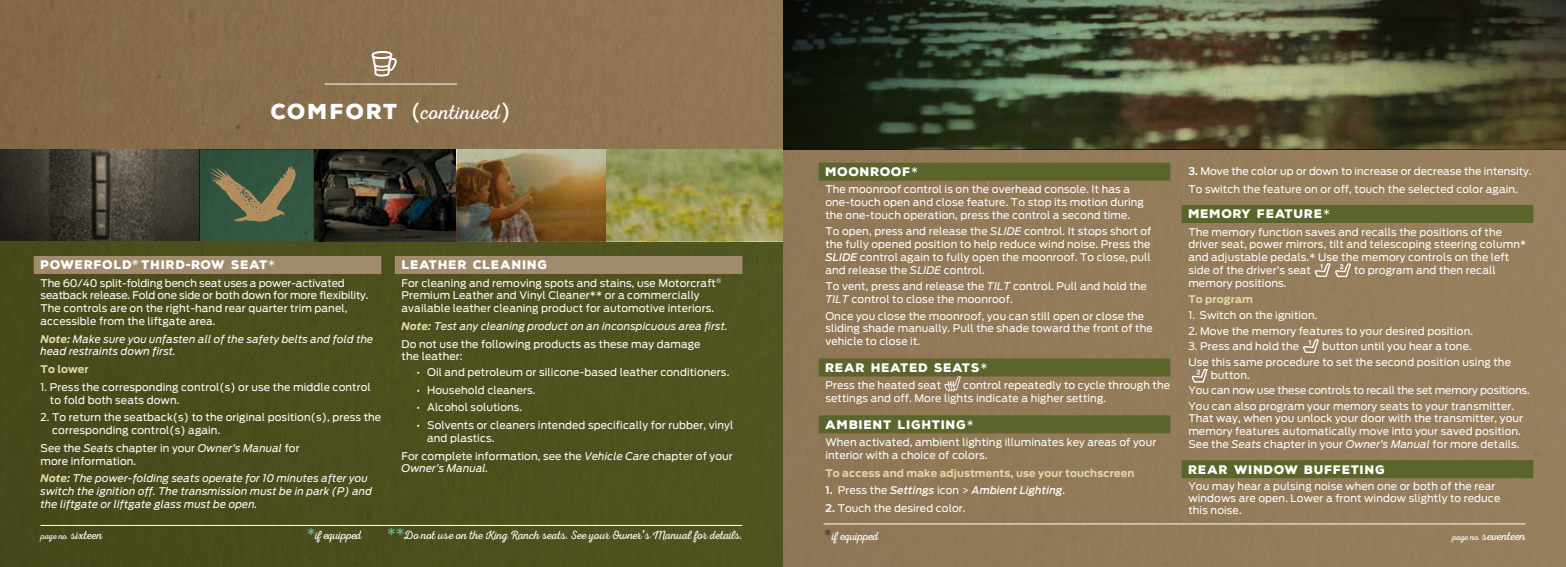
<style>
.page{position:relative;width:1566px;height:567px;background:#fff}
.page>*{position:absolute;margin:0;border:0;box-sizing:border-box;transform-origin:0 0}
.t1{font:21px "Nexa Rust Script L 00";letter-spacing:.025em;color:#fff}
.t2{font:900 12px "Nexa Rust Sans";letter-spacing:.06em;color:#fff}
.t3{font:12px "Nexa Rust Script L 00";letter-spacing:-.005em;color:#fff}
.t4{font:10.5px/12.8px "Ford Antenna";letter-spacing:.01em;color:#fff}
.t5{font:italic 10.5px/12.8px "Ford Antenna";letter-spacing:.01em;color:#fff}
.t6{font:10.5px/12.8px "Ford Antenna";letter-spacing:-.01em;color:#fff}
.t7{font:700 10.5px "Ford Antenna";letter-spacing:.01em;color:#e0d9a5}
.t8{font:italic 500 10.5px "Ford Antenna";letter-spacing:.01em;color:#fff}
.t9{font:9px "Nexa Rust Script L 00";color:#fff}
.s1{font-family:"Nexa Rust Sans";font-weight:900}
.s2{font-family:"Ford Antenna"}
.s3{font-family:"Ford Antenna";font-weight:400}
.s4{font-weight:700;color:#e3dcad}
.s5{font-style:italic}
.s6{font-style:normal}
.s7{font-weight:500;font-style:italic}
.s8{font-weight:600;font-style:normal}
.s9{font-weight:400;font-style:normal}
.s10{font-weight:600}
.s11{font-size:12px}
.s12{font-family:"Ford Antenna";font-size:15px;color:#74b4a9}
.s13{font-family:"Ford Antenna";font-size:15px;color:#414042}
.s14{font-size:9px}
</style>
<div class="page">
<img style="left:783px;top:0;width:783px;height:567px">
<img style="left:0;top:0;width:783px;height:567px">
<svg style="left:371px;top:51px;width:27px;height:26px"></svg>
<hr style="left:325px;top:84px;width:132px;height:1px;background:#fff">
<hr style="left:824px;top:524px;width:702px;height:1px;background:#fff">
<hr style="left:40px;top:525px;width:702px;height:1px;background:#fff">
<img style="left:457px;top:150px;width:149px;height:91px">
<div style="left:819px;top:163px;width:351px;height:18px;background:#5b642b"></div>
<div style="left:819px;top:358px;width:351px;height:18px;background:#5b642b"></div>
<div style="left:819px;top:415px;width:351px;height:18px;background:#5b642b"></div>
<img style="left:944px;top:376px;width:17px;height:16px">
<div style="left:1182px;top:205px;width:351px;height:18px;background:#5b642b"></div>
<div style="left:1182px;top:460px;width:351px;height:18px;background:#5b642b"></div>
<svg style="left:1314px;top:263px;width:37px;height:15px"></svg>
<svg style="left:1302px;top:338px;width:17px;height:16px"></svg>
<svg style="left:1191px;top:369px;width:17px;height:15px"></svg>
<div style="left:34px;top:256px;width:347px;height:18px;background:#a18b6d"></div>
<div style="left:395px;top:256px;width:347px;height:18px;background:#a18b6d"></div>
<h1 class="t1" style="left:271px;top:100px;width:241px"><span class="s1">COMFORT</span> <span class="s2">(</span>continued<span class="s2">)</span></h1>
<p class="t2" style="left:41px;top:257px;width:236px">POWERFOLD<sup>®</sup> THIRD<span class="s2">-</span>ROW SEAT<span class="s3">*</span></p>
<p class="t6" style="left:40px;top:275px;width:330px">The 60/40 split-folding bench seat uses a power-activated seatback release. Fold one side or both down for more flexibility.<br>The controls are on the right-hand rear quarter trim panel, accessible from the liftgate area.</p>
<p class="t5" style="left:40px;top:331px;width:334px"><span class="s4">Note:</span> Make sure you unfasten all of the safety belts and fold the head restraints down first.</p>
<p class="t7" style="left:40px;top:360px;width:50px">To lower</p>
<p class="t4" style="left:50px;top:380px;width:322px;text-indent:-9px">1. Press the corresponding control(s) or use the middle control to fold both seats down.</p>
<p class="t4" style="left:52px;top:410px;width:331px;text-indent:-12px">2. To return the seatback(s) to the original position(s), press the corresponding control(s) again.</p>
<p class="t4" style="left:40px;top:441px;width:261px">See the <span class="s5">Seats</span> chapter in your <span class="s5">Owner’s Manual</span> for more information.</p>
<p class="t5" style="left:40px;top:471px;width:333px"><span class="s4">Note:</span> The power-folding seats operate for 10 minutes after you switch the ignition off. The transmission must be in park (P) and the liftgate or liftgate glass must be open.</p>
<p class="t2" style="left:402px;top:257px;width:147px">LEATHER CLEANING</p>
<p class="t4" style="left:402px;top:275px;width:321px">For cleaning and removing spots and stains, use Motorcraft<sup>®<br></sup>Premium Leather and Vinyl Cleaner** or a commercially available leather cleaning product for automotive interiors.</p>
<p class="t5" style="left:402px;top:316px;width:328px;line-height:17.7px"><span class="s4">Note:</span> Test any cleaning product on an inconspicuous area first.<br><span class="s6">Do not use the following products as these may damage</span></p>
<p class="t4" style="left:402px;top:349px;width:63px">the leather:</p>
<p class="t4" style="left:417px;top:364px;width:314px">• Oil and petroleum or silicone-based leather conditioners.</p>
<p class="t4" style="left:417px;top:382px;width:120px">• Household cleaners.</p>
<p class="t4" style="left:417px;top:400px;width:107px">• Alcohol solutions.</p>
<p class="t4" style="left:427px;top:418px;width:308px;text-indent:-10px">• Solvents or cleaners intended specifically for rubber, vinyl and plastics.</p>
<p class="t4" style="left:402px;top:448px;width:333px">For complete information, see the <span class="s5">Vehicle Care</span> chapter of your<br><span class="s5">Owner’s Manual.</span></p>
<p class="t2" style="left:825px;top:164px;width:94px">MOONROOF<span class="s3">*</span></p>
<p class="t4" style="left:825px;top:182px;width:320px">The moonroof control is on the overhead console. It has a one-touch open and close feature. To stop its motion during the one-touch operation, press the control a second time.</p>
<p class="t4" style="left:825px;top:224px;width:328px;text-align:justify">To open, press and release the <span class="s5">SLIDE</span> control. It stops short of the fully opened position to help reduce wind noise. Press the <span class="s7">SLIDE</span> control again to fully open the moonroof. To close, pull and release the <span class="s5">SLIDE</span> control.</p>
<p class="t4" style="left:825px;top:279px;width:323px">To vent, press and release the <span class="s5">TILT</span> control. Pull and hold the<br><span class="s5">TILT</span> control to close the moonroof.</p>
<p class="t4" style="left:825px;top:308px;width:329px">Once you close the moonroof, you can still open or close the sliding shade manually. Pull the shade toward the front of the vehicle to close it.</p>
<p class="t2" style="left:825px;top:359px;width:164px">REAR HEATED SEATS<span class="s3">*</span></p>
<p class="t4" style="left:825px;top:378px;width:117px">Press the heated seat</p>
<p class="t4" style="left:825px;top:378px;width:346px;text-indent:138px">control repeatedly to cycle through the settings and off. More lights indicate a higher setting.</p>
<p class="t2" style="left:825px;top:416px;width:150px">AMBIENT LIGHTING<span class="s3">*</span></p>
<p class="t4" style="left:825px;top:435px;width:332px">When activated, ambient lighting illuminates key areas of your interior with a choice of colors.</p>
<p class="t7" style="left:825px;top:463px;width:310px">To access and make adjustments, use your touchscreen</p>
<p class="t8" style="left:825px;top:481px;width:241px"><span class="s8">1.</span> <span class="s9">Press the</span> Settings <span class="s9">icon &gt;</span> Ambient Lighting<span class="s9">.</span></p>
<p class="t4" style="left:825px;top:501px;width:142px"><span class="s10">2.</span> Touch the desired color.</p>
<p class="t4" style="left:1188px;top:161px;width:345px;line-height:17.7px"><span class="s10">3.</span> Move the color up or down to increase or decrease the intensity.<br>To switch the feature on or off, touch the selected color again.</p>
<p class="t2" style="left:1188px;top:206px;width:143px">MEMORY FEATURE<span class="s3">*</span></p>
<p class="t4" style="left:1188px;top:224px;width:339px">The memory function saves and recalls the positions of the driver seat, power mirrors, tilt and telescoping steering column* and adjustable pedals.* Use the memory controls on the left side of the driver’s seat</p>
<p class="t4" style="left:1354px;top:263px;width:143px">to program and then recall</p>
<p class="t4" style="left:1188px;top:275px;width:100px">memory positions.</p>
<p class="t7" style="left:1188px;top:290px;width:66px">To program</p>
<p class="t4" style="left:1188px;top:308px;width:131px">1. Switch on the ignition.</p>
<p class="t4" style="left:1188px;top:323px;width:286px">2. Move the memory features to your desired position.</p>
<p class="t4" style="left:1188px;top:339px;width:112px">3. Press and hold the</p>
<p class="t4" style="left:1188px;top:337px;width:324px;line-height:15.6px;text-indent:134px">button until you hear a tone.<br>Use this same procedure to set the second position using the</p>
<p class="t4" style="left:1188px;top:366px;width:343px;line-height:15.6px;text-indent:23px">button.<br>You can now use these controls to recall the set memory positions.<br>You can also program your memory seats to your transmitter.</p>
<p class="t4" style="left:1188px;top:411px;width:336px">That way, when you unlock your door with the transmitter, your memory features automatically move into your saved position.<br>See the <span class="s5">Seats</span> chapter in your <span class="s5">Owner’s Manual</span> for more details.</p>
<p class="t2" style="left:1188px;top:461px;width:198px">REAR WINDOW BUFFETING</p>
<p class="t4" style="left:1188px;top:479px;width:314px;line-height:12px">You may hear a pulsing noise when one or both of the rear windows are open. Lower a front window slightly to reduce this noise.</p>
<p class="t9" style="left:40px;top:531px;width:63px">page no. <span class="s11">sixteen</span></p>
<p class="t3" style="left:307px;top:528px;width:56px"><span class="s12">*</span>if equipped</p>
<p class="t3" style="left:387px;top:528px;width:357px"><span class="s12">**</span>Do not use on the King Ranch seats. See your Owner<span class="s2">’</span>s Manual for details.</p>
<p class="t3" style="left:824px;top:529px;width:56px"><span class="s13">*</span>if equipped</p>
<p class="t3" style="left:1452px;top:530px;width:75px"><span class="s14">page no.</span> seventeen</p>
</div>
